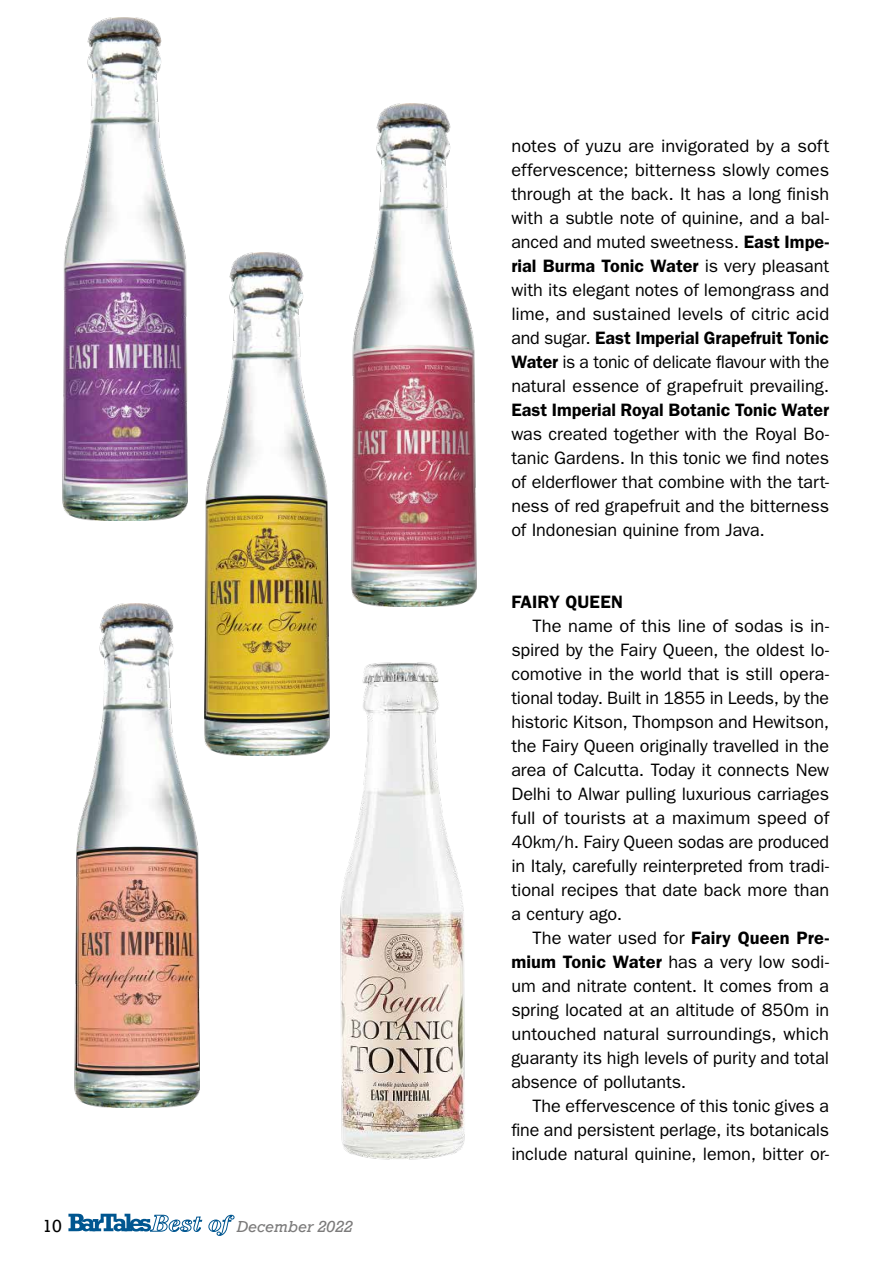
<style>
.page{position:relative;width:893px;height:1263px;background:#fff}
.page>*{position:absolute;margin:0;border:0;box-sizing:border-box;transform-origin:0 0}
.t1{font:18px/24px "ITC Franklin Gothic Std";letter-spacing:-.005em;color:#000;text-align:justify}
.t2{font:600 18px "ITC Franklin Gothic Std";color:#000}
.t3{font:18px "Rockwell";color:#000}
.t4{font:italic 15px "Rockwell";color:#7c7b7b}
.s1{font-weight:600}
</style>
<div class="page">
<img style="left:351px;top:103px;width:126px;height:504px">
<img style="left:74px;top:604px;width:126px;height:503px">
<img style="left:62px;top:17px;width:190px;height:504px">
<img style="left:340px;top:662px;width:125px;height:497px">
<img style="left:186px;top:253px;width:161px;height:503px">
<svg style="left:68px;top:1214px;width:167px;height:22px"></svg>
<p class="t3" style="left:43px;top:1215px;width:21px">10</p>
<p class="t4" style="left:237px;top:1217px;width:117px">December 2022</p>
<p class="t1" style="left:511px;top:134px;width:319px">notes of yuzu are invigorated by a soft effervescence; bitterness slowly comes through at the back. It has a long finish with a subtle note of quinine, and a bal&shy;anced and muted sweetness. <span class="s1">East Impe&shy;rial Burma Tonic Water</span> is very pleasant with its elegant notes of lemongrass and lime, and sustained levels of citric acid and sugar. <span class="s1">East Imperial Grapefruit Tonic Water</span> is a tonic of delicate flavour with the natural essence of grapefruit prevailing.</p>
<p class="t2" style="left:511px;top:399px;width:319px">East Imperial Royal Botanic Tonic Water</p>
<p class="t1" style="left:511px;top:422px;width:319px">was created together with the Royal Bo&shy;tanic Gardens. In this tonic we find notes of elderflower that combine with the tart&shy;ness of red grapefruit and the bitterness of Indonesian quinine from Java.</p>
<p class="t2" style="left:511px;top:591px;width:113px">FAIRY QUEEN</p>
<p class="t1" style="left:511px;top:614px;width:319px;text-indent:21px">The name of this line of sodas is in&shy;spired by the Fairy Queen, the oldest lo&shy;comotive in the world that is still opera&shy;tional today. Built in 1855 in Leeds, by the historic Kitson, Thompson and Hewitson, the Fairy Queen originally travelled in the area of Calcutta. Today it connects New Delhi to Alwar pulling luxurious carriages full of tourists at a maximum speed of 40km/h. Fairy Queen sodas are produced in Italy, carefully reinterpreted from tradi&shy;tional recipes that date back more than a century ago.</p>
<p class="t1" style="left:511px;top:926px;width:319px;text-indent:21px">The water used for <span class="s1">Fairy Queen Pre&shy;mium Tonic Water</span> has a very low sodi&shy;um and nitrate content. It comes from a spring located at an altitude of 850m in untouched natural surroundings, which guaranty its high levels of purity and total absence of pollutants.</p>
<p class="t1" style="left:511px;top:1094px;width:319px;text-indent:21px">The effervescence of this tonic gives a fine and persistent perlage, its botanicals include natural quinine, lemon, bitter or-</p>
</div>
